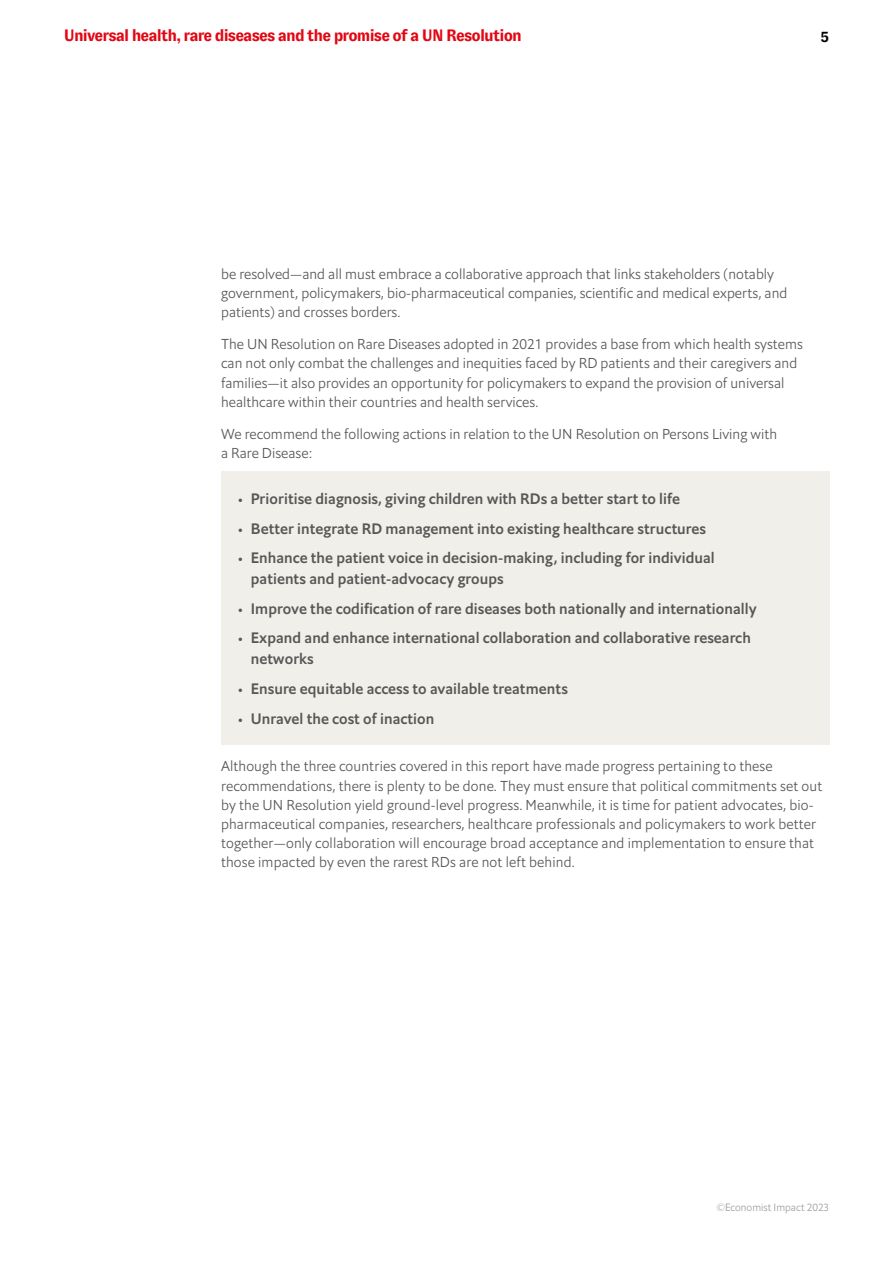
<style>
.page{position:relative;width:893px;height:1263px;background:#fff}
.page>*{position:absolute;margin:0;border:0;box-sizing:border-box;transform-origin:0 0}
.t1{font:700 16.5px "GT Zirkon";letter-spacing:-.05em;color:#e30613}
.t2{font:15px/21px "Econ Sans Med";letter-spacing:.005em;color:#575756}
.t3{font:700 15px "GT Zirkon";color:#000}
.t4{font:14.25px/19.2px "Econ Sans Lig";letter-spacing:.005em;color:#575756}
.t5{font:10.5px "Econ Sans Lig";color:#9d9d9c}
.s1{font-family:"Econ Sans Lig";font-size:14.25px}
</style>
<div class="page">
<div style="left:221px;top:472px;width:608px;height:273px;background:#f0efe9"></div>
<p class="t1" style="left:64px;top:27px;width:460px">Universal health, rare diseases and the promise of a UN Resolution</p>
<p class="t3" style="left:821px;top:28px;width:10px">5</p>
<p class="t4" style="left:221px;top:264px;width:568px">be resolved—and all must embrace a collaborative approach that links stakeholders (notably government, policymakers, bio-pharmaceutical companies, scientific and medical experts, and patients) and crosses borders.</p>
<p class="t4" style="left:221px;top:334px;width:583px">The UN Resolution on Rare Diseases adopted in 2021 provides a base from which health systems can not only combat the challenges and inequities faced by RD patients and their caregivers and families—it also provides an opportunity for policymakers to expand the provision of universal healthcare within their countries and health services.</p>
<p class="t4" style="left:221px;top:424px;width:557px">We recommend the following actions in relation to the UN Resolution on Persons Living with a Rare Disease:</p>
<p class="t2" style="left:238px;top:489px;width:443px"><span class="s1">•</span> Prioritise diagnosis, giving children with RDs a better start to life</p>
<p class="t2" style="left:238px;top:518px;width:469px"><span class="s1">•</span> Better integrate RD management into existing healthcare structures</p>
<p class="t2" style="left:251px;top:548px;width:465px;text-indent:-13px"><span class="s1">•</span> Enhance the patient voice in decision-making, including for individual patients and patient-advocacy groups</p>
<p class="t2" style="left:238px;top:598px;width:520px"><span class="s1">•</span> Improve the codification of rare diseases both nationally and internationally</p>
<p class="t2" style="left:251px;top:628px;width:502px;text-indent:-13px"><span class="s1">•</span> Expand and enhance international collaboration and collaborative research networks</p>
<p class="t2" style="left:238px;top:678px;width:331px"><span class="s1">•</span> Ensure equitable access to available treatments</p>
<p class="t2" style="left:238px;top:708px;width:198px"><span class="s1">•</span> Unravel the cost of inaction</p>
<p class="t4" style="left:221px;top:757px;width:603px">Although the three countries covered in this report have made progress pertaining to these recommendations, there is plenty to be done. They must ensure that political commitments set out by the UN Resolution yield ground-level progress. Meanwhile, it is time for patient advocates, bio&shy;pharmaceutical companies, researchers, healthcare professionals and policymakers to work better together—only collaboration will encourage broad acceptance and implementation to ensure that those impacted by even the rarest RDs are not left behind.</p>
<p class="t5" style="left:716px;top:1201px;width:114px">©Economist Impact 2023</p>
</div>
